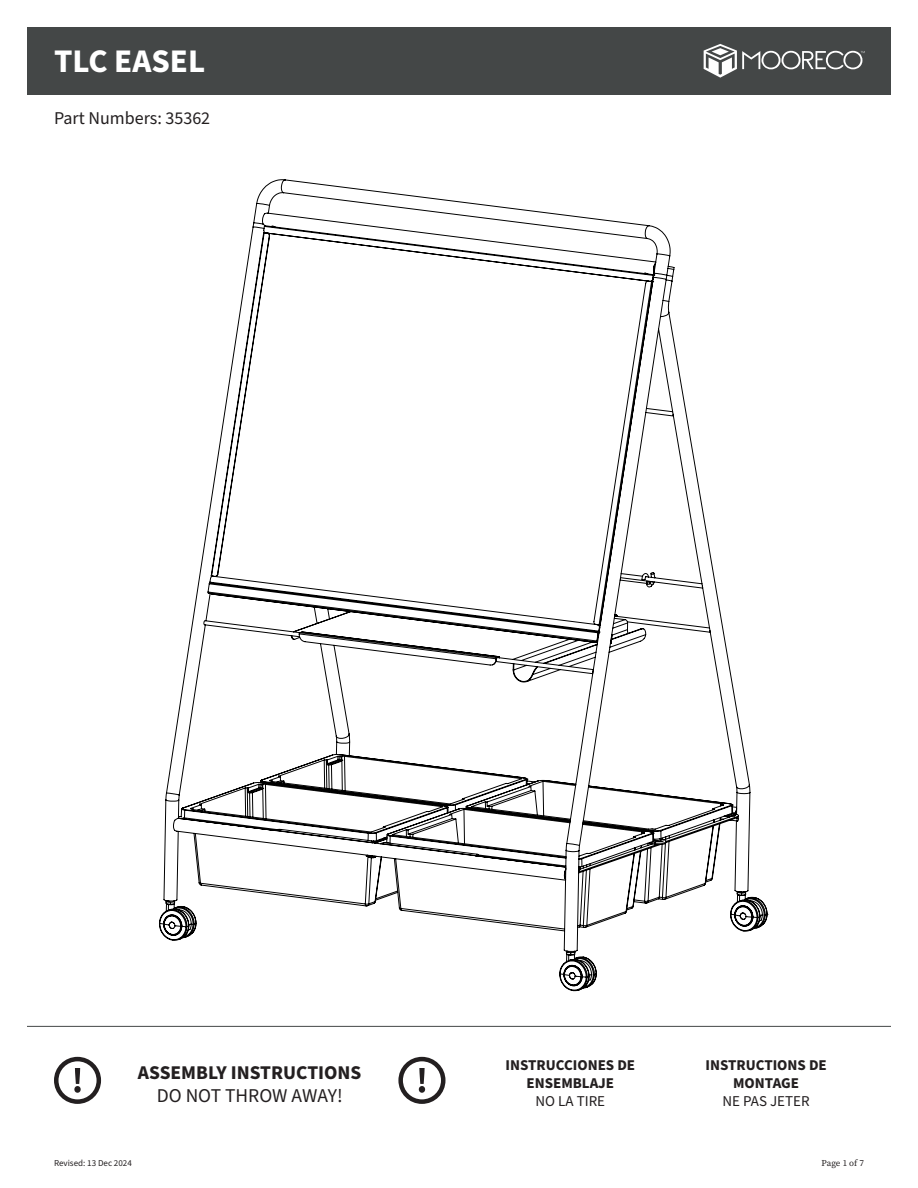
<style>
.page{position:relative;width:918px;height:1188px;background:#fff}
.page>*{position:absolute;margin:0;border:0;box-sizing:border-box;transform-origin:0 0}
.product_name{font:700 33px "Source Sans Pro";color:#fff}
.h2_centered{font:700 19.5px "Source Sans Pro";color:#231f20}
.h2_light{font:19.5px "Source Sans Pro";color:#231f20}
.part_numbers{font:18px "Source Sans Pro";color:#231f20}
.h2_centered-2{font:700 15px/18px "Source Sans Pro";color:#231f20;text-align:center}
.h2_light-2{font:15px "Source Sans Pro";color:#231f20}
.version_control{font:9px "Source Sans Pro";color:#231f20}
.page_number{font:9px "Source Serif Pro";letter-spacing:-.005em;color:#231f20}
</style>
<div class="page">
<div style="left:27px;top:27px;width:864px;height:67px;background:#444747"></div>
<svg style="left:704px;top:44px;width:161px;height:34px"></svg>
<hr style="left:27px;top:1026px;width:864px;height:1px;background:#444747">
<svg style="left:419px;top:1068px;width:6px;height:25px"></svg>
<div style="left:398px;top:1057px;width:47px;height:47px;border:4px solid #231f20;border-radius:50%"></div>
<svg style="left:74px;top:1068px;width:7px;height:25px"></svg>
<div style="left:54px;top:1057px;width:47px;height:47px;border:4px solid #231f20;border-radius:50%"></div>
<svg style="left:159px;top:179px;width:609px;height:812px"></svg>
<svg style="left:171px;top:922px;width:5px;height:4px"></svg>
<svg style="left:742px;top:913px;width:5px;height:4px"></svg>
<hr style="left:57px;top:151px;width:743px;height:1px;background:#191924">
<hr style="left:57px;top:151px;width:1px;height:854px;background:#191924">
<hr style="left:57px;top:1187px;width:743px;height:1px;background:#191924">
<hr style="left:849px;top:151px;width:1px;height:854px;background:#191924">
<hr style="left:297px;top:1184px;width:217px;height:1px;background:#191924">
<hr style="left:514px;top:1184px;width:286px;height:1px;background:#191924">
<p class="product_name" style="left:54px;top:39px;width:153px">TLC EASEL</p>
<p class="part_numbers" style="left:54px;top:106px;width:158px">Part Numbers: 35362</p>
<p class="h2_centered" style="left:138px;top:1059px;width:225px">ASSEMBLY INSTRUCTIONS</p>
<p class="h2_light" style="left:157px;top:1083px;width:187px">DO NOT THROW AWAY!</p>
<p class="h2_centered-2" style="left:506px;top:1056px;width:131px">INSTRUCCIONES DE<br>ENSEMBLAJE</p>
<p class="h2_light-2" style="left:536px;top:1091px;width:71px">NO LA TIRE</p>
<p class="h2_centered-2" style="left:705px;top:1056px;width:123px">INSTRUCTIONS DE</p>
<p class="h2_centered-2" style="left:733px;top:1074px;width:67px">MONTAGE</p>
<p class="h2_light-2" style="left:723px;top:1091px;width:89px">NE PAS JETER</p>
<p class="version_control" style="left:54px;top:1157px;width:79px">Revised: 13 Dec 2024</p>
<p class="page_number" style="left:822px;top:1157px;width:44px">Page 1 of 7</p>
</div>
